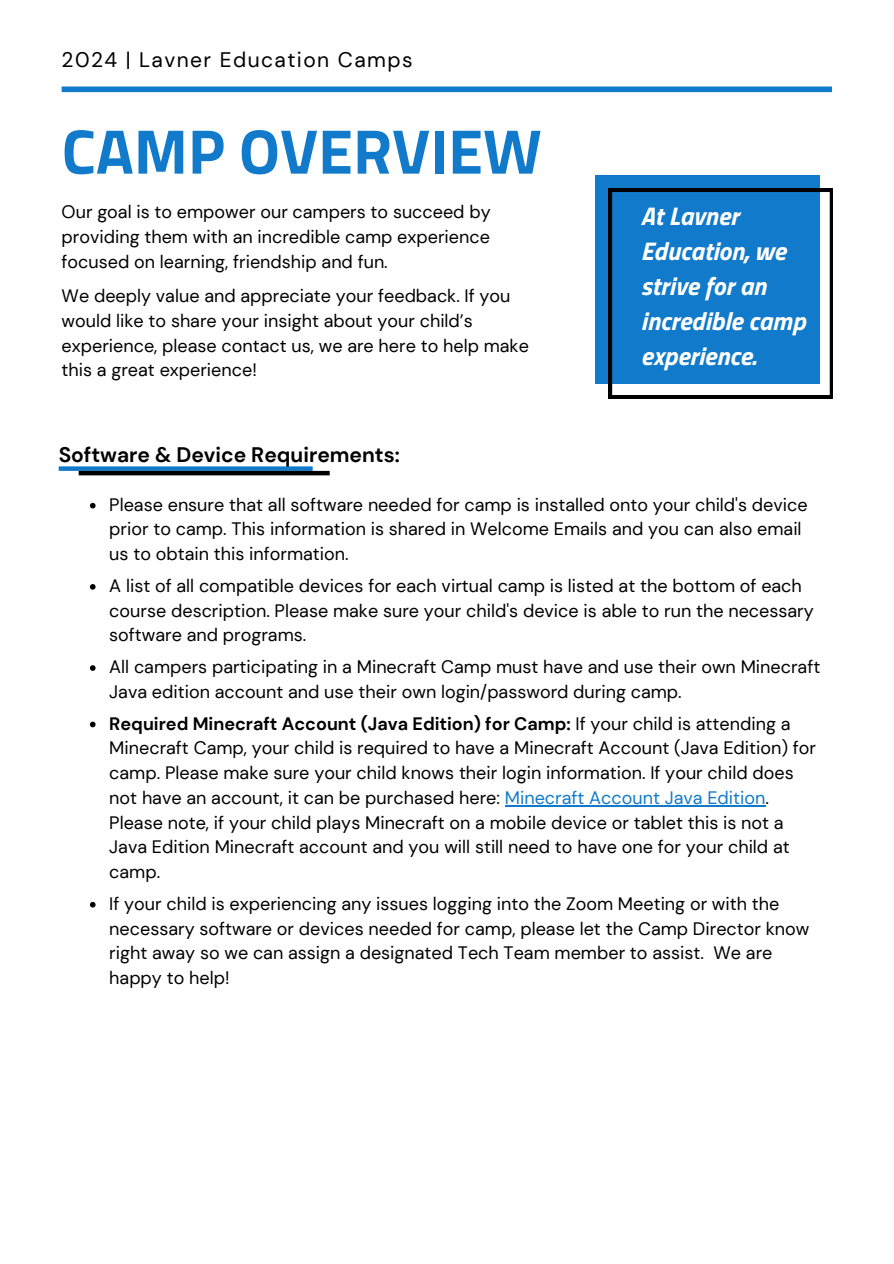
<style>
.page{position:relative;width:894px;height:1264px;background:#fff}
.page>*{position:absolute;margin:0;border:0;box-sizing:border-box;transform-origin:0 0}
.t1{font:700 63px "Titillium Web";color:#117aca}
.t2{font:italic 700 25.5px/34.8px "Titillium Web";color:#fff}
.t3{font:700 21px "DM Sans";color:#000}
.t4{font:21px "DM Sans";letter-spacing:.07em;color:#000}
.t5{font:18px/24.8px "DM Sans";color:#000}
.s1{font-weight:700}
.s2{color:#117aca}
</style>
<div class="page">
<div style="left:62px;top:86px;width:769px;height:6px;background:#117aca"></div>
<div style="left:594px;top:176px;width:225px;height:208px;background:#117aca"></div>
<svg style="left:608px;top:189px;width:224px;height:209px"></svg>
<div style="left:59px;top:466px;width:253px;height:5px;background:#117aca"></div>
<hr style="left:79px;top:471px;width:250px;height:4px;background:#000">
<svg style="left:90px;top:721px;width:5px;height:6px"></svg>
<hr style="left:504px;top:805px;width:261px;height:1px;background:#117aca">
<svg style="left:90px;top:503px;width:5px;height:5px"></svg>
<svg style="left:90px;top:901px;width:5px;height:6px"></svg>
<svg style="left:90px;top:584px;width:5px;height:5px"></svg>
<svg style="left:90px;top:665px;width:5px;height:6px"></svg>
<h4 class="t4" style="left:62px;top:46px;width:352px">2024 | Lavner Education Camps</h4>
<p class="t1" style="left:62px;top:102px;width:481px">CAMP OVERVIEW</p>
<p class="t5" style="left:62px;top:199px;width:430px;text-align:justify">Our goal is to empower our campers to succeed by providing them with an incredible camp experience focused on learning, friendship and fun.</p>
<p class="t5" style="left:62px;top:284px;width:468px">We deeply value and appreciate your feedback. If you would like to share your insight about your child’s experience, please contact us, we are here to help make this a great experience!</p>
<h2 class="t3" style="left:59px;top:441px;width:342px">Software &amp; Device Requirements:</h2>
<p class="t2" style="left:640px;top:198px;width:166px">At Lavner<br>Education, we strive for an incredible camp experience.</p>
<p class="t5" style="left:109px;top:492px;width:699px">Please ensure that all software needed for camp is installed onto your child's device prior to camp. This information is shared in Welcome Emails and you can also email us to obtain this information.</p>
<p class="t5" style="left:109px;top:573px;width:705px">A list of all compatible devices for each virtual camp is listed at the bottom of each course description. Please make sure your child's device is able to run the necessary software and programs.</p>
<p class="t5" style="left:109px;top:654px;width:712px">All campers participating in a Minecraft Camp must have and use their own Minecraft<br>Java edition account and use their own login/password during camp.</p>
<h3 class="t5" style="left:109px;top:711px;width:708px"><span class="s1">Required Minecraft Account (Java Edition) for Camp:</span> If your child is attending a Minecraft Camp, your child is required to have a Minecraft Account (Java Edition) for camp. Please make sure your child knows their login information. If your child does not have an account, it can be purchased here: <span class="s2">Minecraft Account Java Edition</span>.<br>Please note, if your child plays Minecraft on a mobile device or tablet this is not a Java Edition Minecraft account and you will still need to have one for your child at camp.</h3>
<p class="t5" style="left:109px;top:891px;width:701px">If your child is experiencing any issues logging into the Zoom Meeting or with the necessary software or devices needed for camp, please let the Camp Director know right away so we can assign a designated Tech Team member to assist. We are happy to help!</p>
</div>
